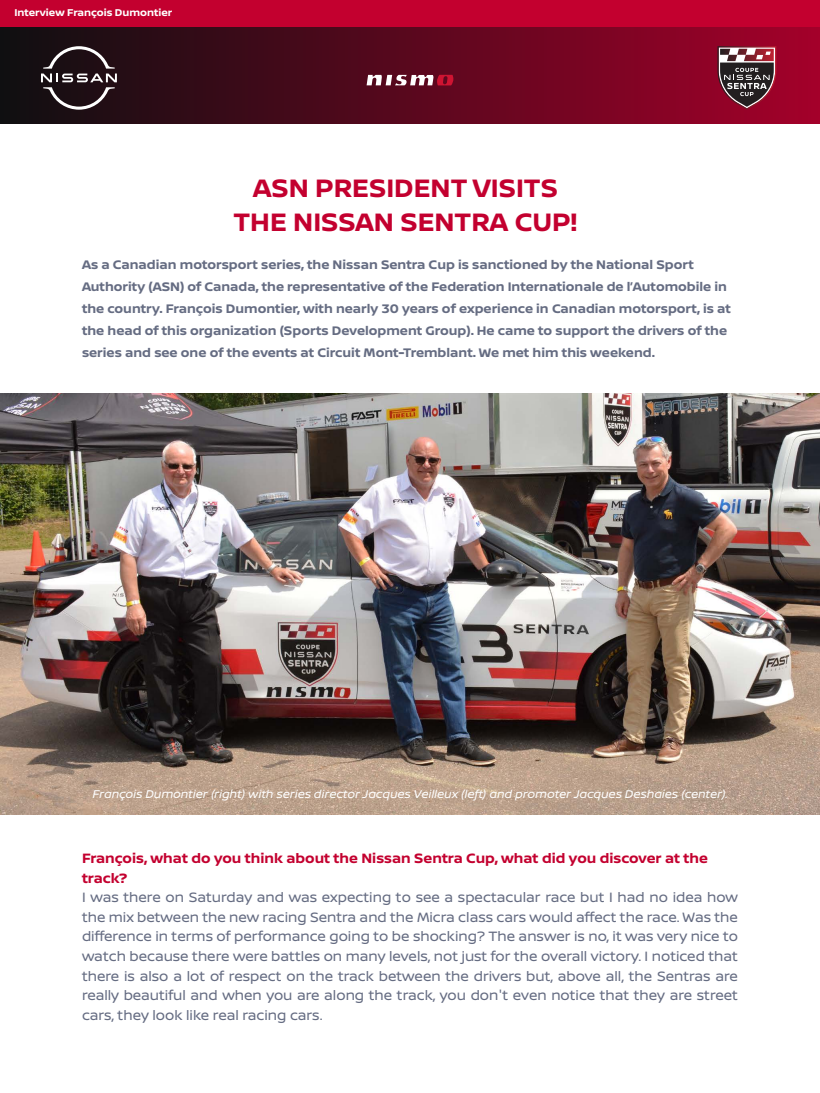
<style>
.page{position:relative;width:820px;height:1093px;background:#fff}
.page>*{position:absolute;margin:0;border:0;box-sizing:border-box;transform-origin:0 0}
.Titre_communiqué{font:700 26.8px/34px "Nissan Brand";color:#c3002f;text-align:center}
.Texte{font:14.4px/19.6px "Nissan Brand";color:#656c82;text-align:justify}
.Questions{font:700 14.4px/19.6px "Nissan Brand";color:#c3002f}
.Texte-2{font:700 13.2px/22px "Nissan Brand";color:#656c82}
.Texte-3{font:italic 12px "Nissan Brand";color:#fff}
.Ancre_de_texte__debu{font:700 10.48px "Nissan Brand";color:#fff}
</style>
<div class="page">
<div style="left:0;top:26px;width:819px;height:97px;background:linear-gradient(to right,#0f0f11,#a4002a)"></div>
<svg style="left:41px;top:46px;width:76px;height:64px;background:#413439"></svg>
<svg style="left:717px;top:46px;width:59px;height:64px;background:#784a54"></svg>
<svg style="left:366px;top:75px;width:87px;height:10px"></svg>
<div style="left:0;top:0;width:819px;height:26px;background:#c3002f"></div>
<img style="left:0;top:393px;width:819px;height:421px">
<p class="Ancre_de_texte__debu" style="left:14px;top:5px;width:159px">Interview François Dumontier</p>
<p class="Titre_communiqué" style="left:233px;top:170px;width:345px">ASN PRESIDENT VISITS<br>THE NISSAN SENTRA CUP!</p>
<p class="Texte-2" style="left:82px;top:253px;width:650px">As a Canadian motorsport series, the Nissan Sentra Cup is sanctioned by the National Sport Authority (ASN) of Canada, the representative of the Federation Internationale de l’Automobile in the country. François Dumontier, with nearly 30 years of experience in Canadian motorsport, is at the head of this organization (Sports Development Group). He came to support the drivers of the series and see one of the events at Circuit Mont-Tremblant. We met him this weekend.</p>
<p class="Texte-3" style="left:92px;top:785px;width:636px">François Dumontier (right) with series director Jacques Veilleux (left) and promoter Jacques Deshaies (center).</p>
<p class="Questions" style="left:82px;top:847px;width:627px">François, what do you think about the Nissan Sentra Cup, what did you discover at the track?</p>
<p class="Texte" style="left:82px;top:887px;width:657px">I was there on Saturday and was expecting to see a spectacular race but I had no idea how the mix between the new racing Sentra and the Micra class cars would affect the race. Was the difference in terms of performance going to be shocking? The answer is no, it was very nice to watch because there were battles on many levels, not just for the overall victory. I noticed that there is also a lot of respect on the track between the drivers but, above all, the Sentras are really beautiful and when you are along the track, you don't even notice that they are street cars, they look like real racing cars.</p>
</div>
